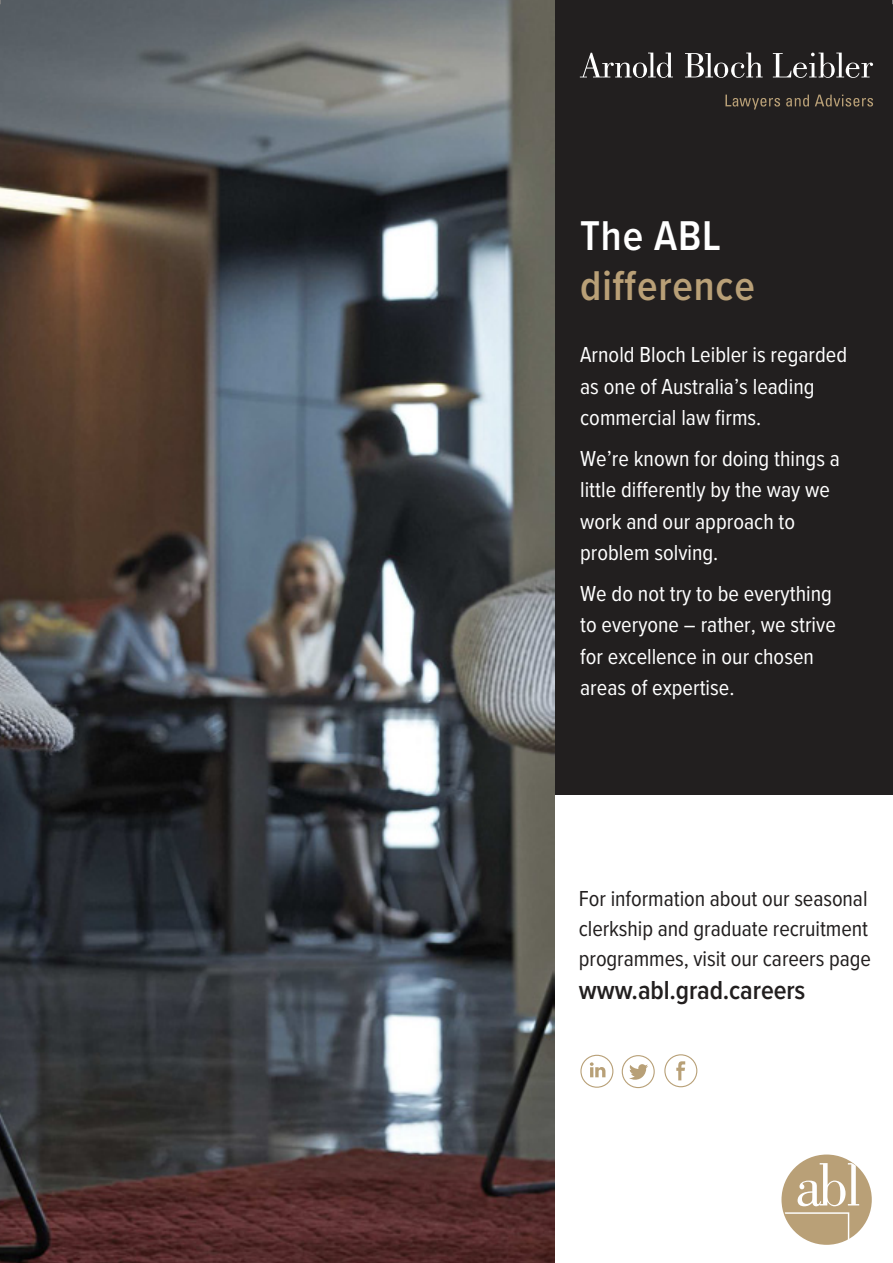
<style>
.page{position:relative;width:893px;height:1263px;background:#fff}
.page>*{position:absolute;margin:0;border:0;box-sizing:border-box;transform-origin:0 0}
.t1{font:600 43.2px "Proxima Nova Cond";letter-spacing:.02em;color:#b9a077}
.t2{font:600 43.2px "Proxima Nova Cond";letter-spacing:.02em;color:#fff}
.t3{font:600 27px "Proxima Nova Cond";letter-spacing:-.005em;color:#221f1f}
.t4{font:22.5px/31.5px "Proxima Nova Cond";color:#fff}
.t5{font:22.5px/30px "Proxima Nova Cond";letter-spacing:-.005em;color:#221f1f}
</style>
<div class="page">
<div style="left:554px;top:0;width:339px;height:794px;background:#221f1f"></div>
<svg style="left:580px;top:53px;width:93px;height:25px"></svg>
<svg style="left:685px;top:53px;width:78px;height:25px"></svg>
<svg style="left:773px;top:53px;width:100px;height:25px"></svg>
<svg style="left:725px;top:95px;width:55px;height:14px"></svg>
<svg style="left:786px;top:95px;width:23px;height:12px"></svg>
<svg style="left:815px;top:95px;width:58px;height:12px"></svg>
<svg style="left:590px;top:1062px;width:15px;height:15px"></svg>
<div style="left:580px;top:1055px;width:33px;height:33px;border:1px solid #b8a077;border-radius:50%"></div>
<div style="left:622px;top:1055px;width:33px;height:33px;border:1px solid #b8a077;border-radius:50%"></div>
<svg style="left:629px;top:1064px;width:19px;height:16px"></svg>
<div style="left:781px;top:1154px;width:91px;height:91px;background:#b9a077;border-radius:50%"></div>
<svg style="left:785px;top:1212px;width:64px;height:31px"></svg>
<svg style="left:797px;top:1163px;width:62px;height:43px"></svg>
<svg style="left:676px;top:1061px;width:9px;height:19px"></svg>
<div style="left:664px;top:1054px;width:33px;height:33px;border:1px solid #b8a077;border-radius:50%"></div>
<img style="left:0;top:0;width:555px;height:1263px">
<h1 class="t2" style="left:580px;top:218px;width:142px">The ABL</h1>
<h1 class="t1" style="left:580px;top:267px;width:176px">difference</h1>
<p class="t4" style="left:580px;top:340px;width:268px">Arnold Bloch Leibler is regarded as one of Australia’s leading commercial law firms.</p>
<p class="t4" style="left:580px;top:444px;width:261px">We’re known for doing things a little differently by the way we work and our approach to problem solving.</p>
<p class="t4" style="left:580px;top:579px;width:257px">We do not try to be everything to everyone – rather, we strive for excellence in our chosen areas of expertise.</p>
<p class="t5" style="left:579px;top:885px;width:294px">For information about our seasonal clerkship and graduate recruitment programmes, visit our careers page</p>
<p class="t3" style="left:579px;top:979px;width:228px">www.abl.grad.careers</p>
</div>
